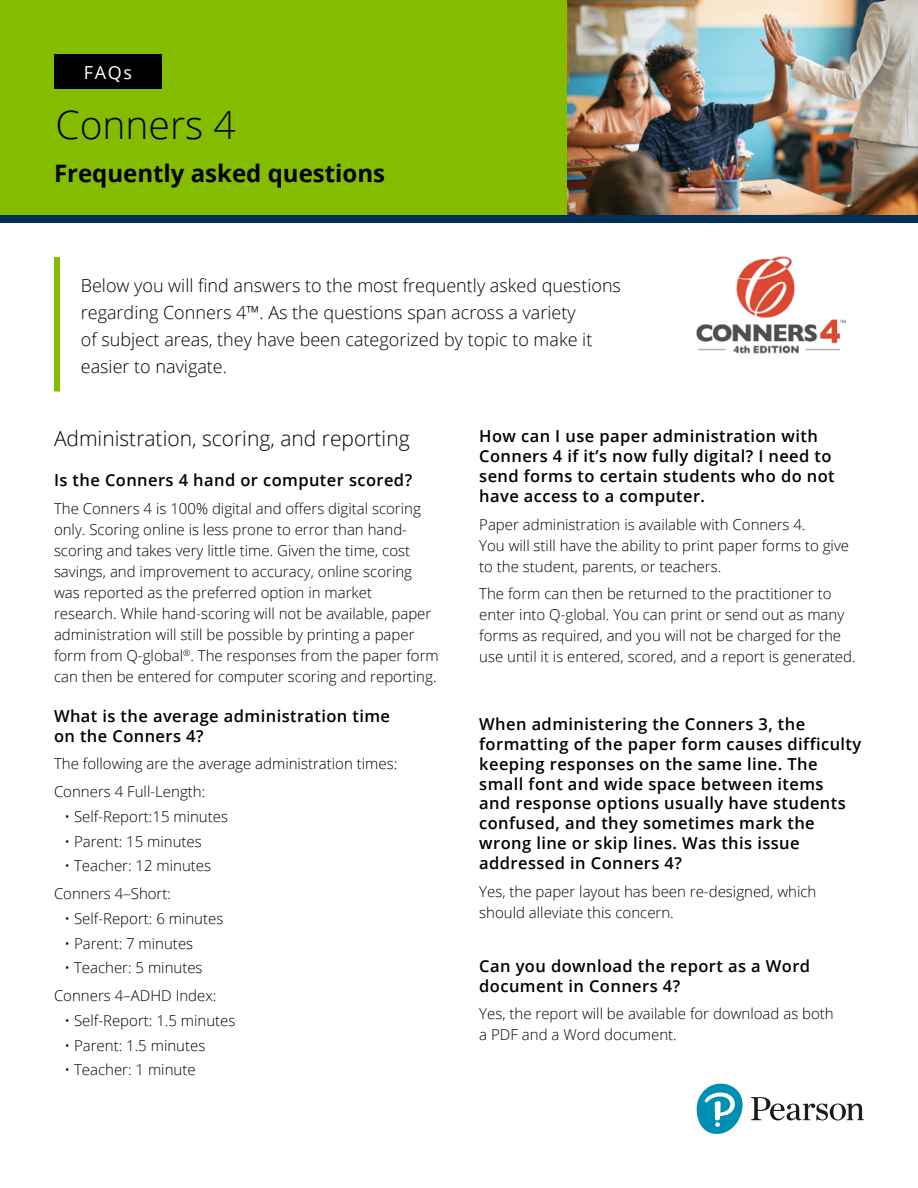
<style>
.page{position:relative;width:918px;height:1188px;background:#fff}
.page>*{position:absolute;margin:0;border:0;box-sizing:border-box;transform-origin:0 0}
.t1{font:300 39px "Open Sans";color:#000}
.t2{font:700 24px "Open Sans";color:#000}
.t3{font:300 21px "Open Sans";color:#000}
.t4{font:300 18px/27px "Open Sans";color:#000}
.t5{font:18px "Open Sans";color:#fff}
.t6{font:600 16.5px/19.8px "Open Sans";letter-spacing:.025em;color:#000}
.t7{font:300 15px/21px "Open Sans";color:#000}
</style>
<div class="page">
<div style="left:0;top:152px;width:918px;height:71px;background:#003057"></div>
<div style="left:0;top:0;width:918px;height:215px;background:#84bd00"></div>
<div style="left:54px;top:54px;width:108px;height:35px;background:#000"></div>
<svg style="left:696px;top:1083px;width:168px;height:51px"></svg>
<div style="left:54px;top:257px;width:6px;height:134px;background:#84bd00"></div>
<img style="left:567px;top:0;width:351px;height:215px">
<img style="left:696px;top:257px;width:150px;height:97px">
<p class="t5" style="left:84px;top:60px;width:50px">FAQs</p>
<h1 class="t1" style="left:56px;top:98px;width:182px">Conners 4</h1>
<h2 class="t2" style="left:54px;top:156px;width:333px">Frequently asked questions</h2>
<p class="t4" style="left:81px;top:271px;width:542px">Below you will find answers to the most frequently asked questions regarding Conners 4™. As the questions span across a variety<br>of subject areas, they have been categorized by topic to make it easier to navigate.</p>
<h3 class="t3" style="left:54px;top:424px;width:357px">Administration, scoring, and reporting</h3>
<p class="t6" style="left:54px;top:470px;width:360px">Is the Conners 4 hand or computer scored?</p>
<p class="t7" style="left:54px;top:497px;width:386px">The Conners 4 is 100% digital and offers digital scoring only. Scoring online is less prone to error than hand&shy;scoring and takes very little time. Given the time, cost savings, and improvement to accuracy, online scoring was reported as the preferred option in market<br>research. While hand-scoring will not be available, paper administration will still be possible by printing a paper form from Q-global<sup>®</sup>. The responses from the paper form can then be entered for computer scoring and reporting.</p>
<p class="t6" style="left:54px;top:706px;width:338px">What is the average administration time on the Conners 4?</p>
<p class="t7" style="left:54px;top:750px;width:345px;line-height:27.8px">The following are the average administration times:<br>Conners 4 Full-Length:</p>
<p class="t7" style="left:64px;top:805px;width:165px">• Self-Report:15 minutes</p>
<p class="t7" style="left:64px;top:830px;width:139px">• Parent: 15 minutes</p>
<p class="t7" style="left:54px;top:852px;width:159px;line-height:27.8px;text-indent:10px">• Teacher: 12 minutes<br>Conners 4–Short:</p>
<p class="t7" style="left:64px;top:907px;width:160px">• Self-Report: 6 minutes</p>
<p class="t7" style="left:64px;top:932px;width:130px">• Parent: 7 minutes</p>
<p class="t7" style="left:54px;top:954px;width:164px;line-height:27.8px;text-align:center">• Teacher: 5 minutes<br>Conners 4–ADHD Index:</p>
<p class="t7" style="left:64px;top:1009px;width:173px">• Self-Report: 1.5 minutes</p>
<p class="t7" style="left:64px;top:1034px;width:142px">• Parent: 1.5 minutes</p>
<p class="t7" style="left:64px;top:1059px;width:133px">• Teacher: 1 minute</p>
<p class="t6" style="left:479px;top:426px;width:357px">How can I use paper administration with Conners 4 if it’s now fully digital? I need to send forms to certain students who do not have access to a computer.</p>
<p class="t7" style="left:479px;top:513px;width:371px">Paper administration is available with Conners 4.<br>You will still have the ability to print paper forms to give to the student, parents, or teachers.</p>
<p class="t7" style="left:479px;top:583px;width:378px">The form can then be returned to the practitioner to enter into Q-global. You can print or send out as many forms as required, and you will not be charged for the use until it is entered, scored, and a report is generated.</p>
<p class="t6" style="left:479px;top:714px;width:384px">When administering the Conners 3, the formatting of the paper form causes difficulty keeping responses on the same line. The small font and wide space between items<br>and response options usually have students confused, and they sometimes mark the wrong line or skip lines. Was this issue addressed in Conners 4?</p>
<p class="t7" style="left:479px;top:880px;width:339px">Yes, the paper layout has been re-designed, which should alleviate this concern.</p>
<p class="t6" style="left:479px;top:956px;width:332px">Can you download the report as a Word document in Conners 4?</p>
<p class="t7" style="left:479px;top:1003px;width:356px">Yes, the report will be available for download as both a PDF and a Word document.</p>
</div>
